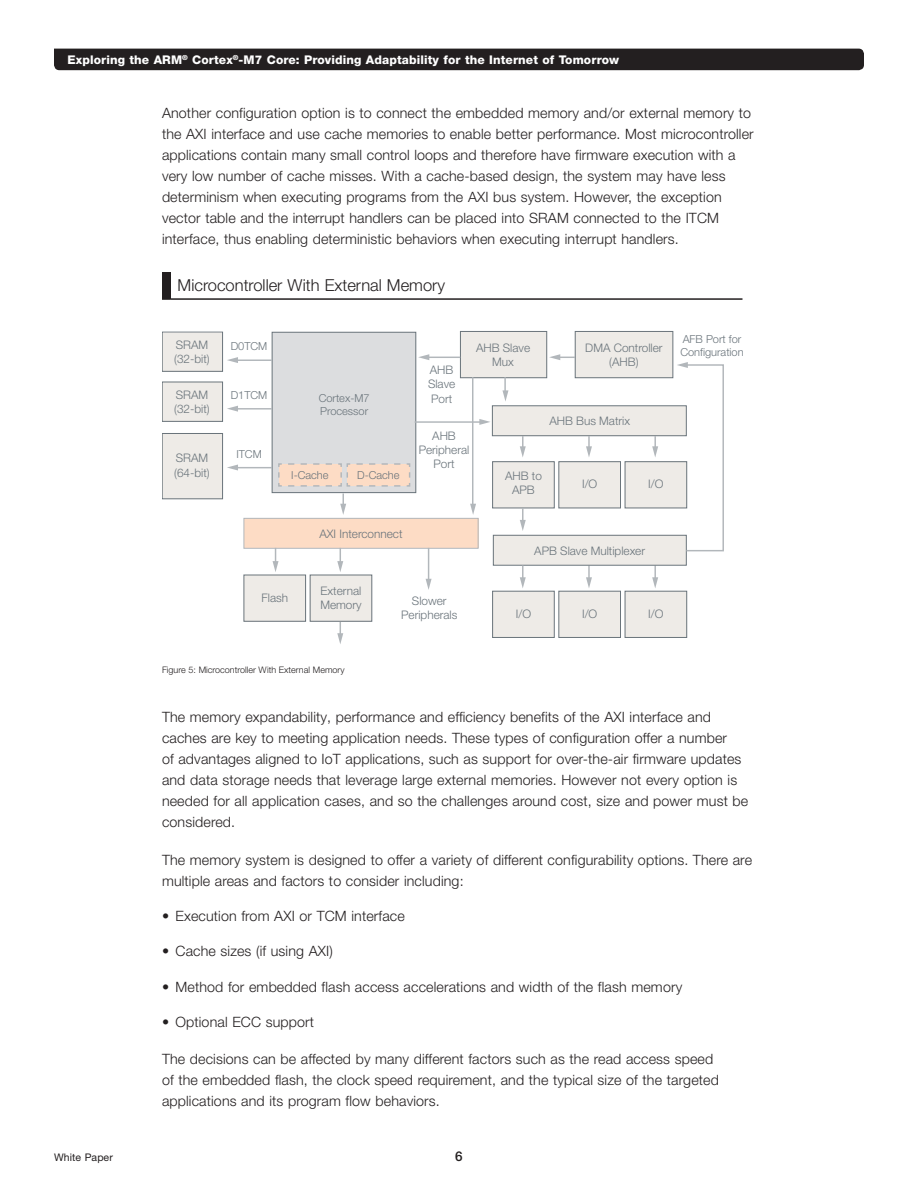
<style>
.page{position:relative;width:918px;height:1188px;background:#fff}
.page>*{position:absolute;margin:0;border:0;box-sizing:border-box;transform-origin:0 0}
._5_Diagram_table_Tit{font:300 16.5px "Helvetica Neue LT Pro";color:#231f20}
._0_BodyCopy{font:300 14.25px/21px "Helvetica Neue LT Pro";letter-spacing:.01em;color:#231f20}
._7_BodyBullets{font:300 14.25px "Helvetica Neue LT Pro";letter-spacing:.01em;color:#231f20}
.t1{font:500 13.5px "Helvetica Neue LT Pro";color:#231f20}
.t2{font:800 12px "Helvetica Neue LT Pro";letter-spacing:.01em;color:#fff}
.t3{font:300 11.7px/14.1px "Helvetica Neue";color:#6a747b}
.t4{font:300 11.1px/13.2px "Helvetica Neue";color:#6a747b}
.t5{font:10.5px "Helvetica Neue LT Pro";letter-spacing:.01em;color:#231f20}
._5_Diagram_table_Tit-2{font:300 9px "Helvetica Neue LT Pro";color:#231f20}
</style>
<div class="page">
<div style="left:54px;top:49px;width:810px;height:21px;background:#231f20"></div>
<svg style="left:162px;top:331px;width:526px;height:307px"></svg>
<div style="left:460px;top:331px;width:87px;height:47px;background:#eeebe7"></div>
<div style="left:460px;top:331px;width:87px;height:47px;border:1px solid #6a747b"></div>
<div style="left:162px;top:332px;width:61px;height:39px;background:#eeebe7"></div>
<div style="left:162px;top:332px;width:61px;height:40px;border:1px solid #6a747b"></div>
<div style="left:575px;top:331px;width:98px;height:47px;background:#eeebe7"></div>
<div style="left:575px;top:331px;width:98px;height:47px;border:1px solid #6a747b"></div>
<div style="left:162px;top:433px;width:61px;height:66px;background:#eeebe7"></div>
<div style="left:162px;top:433px;width:61px;height:66px;border:1px solid #6a747b"></div>
<div style="left:272px;top:332px;width:144px;height:161px;background:#dcdddf"></div>
<div style="left:272px;top:332px;width:144px;height:161px;border:1px solid #6a747b"></div>
<hr style="left:235px;top:360px;width:37px;height:1px;background:#b2b7bb">
<svg style="left:227px;top:357px;width:11px;height:6px"></svg>
<div style="left:162px;top:382px;width:61px;height:39px;background:#eeebe7"></div>
<div style="left:162px;top:382px;width:61px;height:40px;border:1px solid #6a747b"></div>
<hr style="left:235px;top:408px;width:37px;height:2px;background:#b2b7bb">
<svg style="left:227px;top:406px;width:11px;height:6px"></svg>
<hr style="left:235px;top:467px;width:37px;height:1px;background:#b2b7bb">
<svg style="left:227px;top:465px;width:11px;height:6px"></svg>
<hr style="left:428px;top:357px;width:32px;height:1px;background:#b2b7bb">
<svg style="left:418px;top:354px;width:11px;height:6px"></svg>
<svg style="left:549px;top:354px;width:26px;height:6px"></svg>
<svg style="left:502px;top:377px;width:6px;height:25px"></svg>
<div style="left:493px;top:462px;width:61px;height:46px;background:#eeebe7"></div>
<div style="left:559px;top:462px;width:62px;height:46px;background:#eeebe7"></div>
<div style="left:625px;top:462px;width:62px;height:46px;background:#eeebe7"></div>
<div style="left:492px;top:406px;width:194px;height:30px;background:#eeebe7"></div>
<div style="left:492px;top:406px;width:195px;height:30px;border:1px solid #6a747b"></div>
<hr style="left:415px;top:421px;width:66px;height:2px;background:#b2b7bb">
<svg style="left:479px;top:419px;width:12px;height:6px"></svg>
<svg style="left:520px;top:436px;width:6px;height:21px"></svg>
<svg style="left:520px;top:508px;width:6px;height:23px"></svg>
<svg style="left:586px;top:436px;width:6px;height:21px"></svg>
<svg style="left:652px;top:436px;width:6px;height:21px"></svg>
<svg style="left:586px;top:566px;width:6px;height:22px"></svg>
<svg style="left:652px;top:566px;width:6px;height:22px"></svg>
<div style="left:493px;top:591px;width:61px;height:46px;background:#eeebe7"></div>
<div style="left:492px;top:591px;width:62px;height:47px;border:1px solid #6a747b"></div>
<div style="left:559px;top:591px;width:62px;height:46px;background:#eeebe7"></div>
<div style="left:559px;top:591px;width:62px;height:47px;border:1px solid #6a747b"></div>
<div style="left:625px;top:591px;width:62px;height:46px;background:#eeebe7"></div>
<div style="left:625px;top:591px;width:62px;height:47px;border:1px solid #6a747b"></div>
<div style="left:493px;top:535px;width:193px;height:30px;background:#eeebe7"></div>
<div style="left:493px;top:535px;width:194px;height:30px;border:1px solid #6a747b"></div>
<svg style="left:340px;top:493px;width:6px;height:22px"></svg>
<svg style="left:520px;top:563px;width:6px;height:25px"></svg>
<hr style="left:472px;top:377px;width:1px;height:128px;background:#b2b7bb">
<svg style="left:470px;top:504px;width:6px;height:11px"></svg>
<div style="left:244px;top:518px;width:234px;height:30px;background:#fddcc5"></div>
<div style="left:244px;top:518px;width:234px;height:30px;border:1px solid #b2b7bb"></div>
<svg style="left:337px;top:548px;width:6px;height:24px"></svg>
<svg style="left:337px;top:621px;width:6px;height:23px"></svg>
<svg style="left:273px;top:548px;width:6px;height:24px"></svg>
<hr style="left:428px;top:548px;width:1px;height:34px;background:#b2b7bb">
<svg style="left:426px;top:579px;width:6px;height:11px"></svg>
<div style="left:244px;top:575px;width:62px;height:46px;background:#eeebe7"></div>
<div style="left:310px;top:575px;width:62px;height:46px;background:#eeebe7"></div>
<div style="left:310px;top:575px;width:62px;height:46px;border:1px solid #6a747b"></div>
<svg style="left:677px;top:362px;width:47px;height:190px"></svg>
<svg style="left:278px;top:463px;width:133px;height:24px;background:#f3d9c6"></svg>
<div style="left:162px;top:272px;width:8px;height:27px;background:#231f20"></div>
<hr style="left:170px;top:298px;width:573px;height:2px;background:#231f20">
<p class="t2" style="left:68px;top:52px;width:553px">Exploring the ARM<sup>®</sup> Cortex<sup>®</sup>-M7 Core: Providing Adaptability for the Internet of Tomorrow</p>
<p class="_0_BodyCopy" style="left:162px;top:102px;width:593px">Another configuration option is to connect the embedded memory and/or external memory to the AXI interface and use cache memories to enable better performance. Most microcontroller applications contain many small control loops and therefore have firmware execution with a very low number of cache misses. With a cache-based design, the system may have less determinism when executing programs from the AXI bus system. However, the exception vector table and the interrupt handlers can be placed into SRAM connected to the ITCM interface, thus enabling deterministic behaviors when executing interrupt handlers.</p>
<p class="_5_Diagram_table_Tit" style="left:178px;top:275px;width:269px">Microcontroller With External Memory</p>
<p class="t3" style="left:174px;top:337px;width:37px">SRAM (32-bit)</p>
<p class="t3" style="left:476px;top:340px;width:56px;text-align:center">AHB Slave<br>Mux</p>
<p class="t3" style="left:585px;top:340px;width:79px;text-align:center">DMA Controller (AHB)</p>
<p class="t4" style="left:231px;top:339px;width:38px">D0TCM</p>
<p class="t3" style="left:428px;top:362px;width:29px">AHB<br>Slave<br>Port</p>
<p class="t3" style="left:419px;top:427px;width:52px;text-align:center">AHB<br>Peripheral<br>Port</p>
<p class="t3" style="left:174px;top:387px;width:37px">SRAM (32-bit)</p>
<p class="t4" style="left:231px;top:388px;width:38px">D1TCM</p>
<p class="t4" style="left:236px;top:447px;width:27px">ITCM</p>
<p class="t4" style="left:319px;top:391px;width:52px">Cortex-M7<br>Processor</p>
<p class="t3" style="left:549px;top:413px;width:82px">AHB Bus Matrix</p>
<p class="t3" style="left:174px;top:450px;width:37px">SRAM (64-bit)</p>
<p class="t4" style="left:291px;top:468px;width:39px">I-Cache</p>
<p class="t4" style="left:357px;top:468px;width:44px">D-Cache</p>
<p class="t3" style="left:505px;top:468px;width:38px;text-align:center">AHB to<br>APB</p>
<p class="t3" style="left:582px;top:476px;width:17px">I/O</p>
<p class="t3" style="left:648px;top:476px;width:17px">I/O</p>
<p class="t3" style="left:319px;top:526px;width:85px">AXI Interconnect</p>
<p class="t3" style="left:320px;top:583px;width:43px">External<br>Memory</p>
<p class="t3" style="left:262px;top:590px;width:28px">Flash</p>
<p class="t3" style="left:401px;top:593px;width:58px;text-align:center">Slower<br>Peripherals</p>
<p class="t3" style="left:534px;top:542px;width:112px">APB Slave Multiplexer</p>
<p class="t3" style="left:516px;top:606px;width:17px">I/O</p>
<p class="t3" style="left:582px;top:606px;width:17px">I/O</p>
<p class="t3" style="left:648px;top:606px;width:17px">I/O</p>
<p class="t4" style="left:680px;top:331px;width:65px">AFB Port for<br>Configuration</p>
<p class="_5_Diagram_table_Tit-2" style="left:162px;top:664px;width:184px">Figure 5: Microcontroller With External Memory</p>
<p class="t5" style="left:54px;top:1151px;width:60px">White Paper</p>
<p class="_0_BodyCopy" style="left:162px;top:707px;width:588px">The memory expandability, performance and efficiency benefits of the AXI interface and caches are key to meeting application needs. These types of configuration offer a number<br>of advantages aligned to IoT applications, such as support for over-the-air firmware updates and data storage needs that leverage large external memories. However not every option is needed for all application cases, and so the challenges around cost, size and power must be considered.</p>
<p class="_0_BodyCopy" style="left:162px;top:849px;width:592px">The memory system is designed to offer a variety of different configurability options. There are multiple areas and factors to consider including:</p>
<p class="_7_BodyBullets" style="left:162px;top:907px;width:244px">• Execution from AXI or TCM interface</p>
<p class="_7_BodyBullets" style="left:162px;top:942px;width:172px">• Cache sizes (if using AXI)</p>
<p class="_7_BodyBullets" style="left:162px;top:978px;width:522px">• Method for embedded flash access accelerations and width of the flash memory</p>
<p class="_7_BodyBullets" style="left:162px;top:1013px;width:154px">• Optional ECC support</p>
<p class="_0_BodyCopy" style="left:162px;top:1048px;width:558px">The decisions can be affected by many different factors such as the read access speed of the embedded flash, the clock speed requirement, and the typical size of the targeted applications and its program flow behaviors.</p>
<p class="t1" style="left:455px;top:1148px;width:9px">6</p>
</div>
